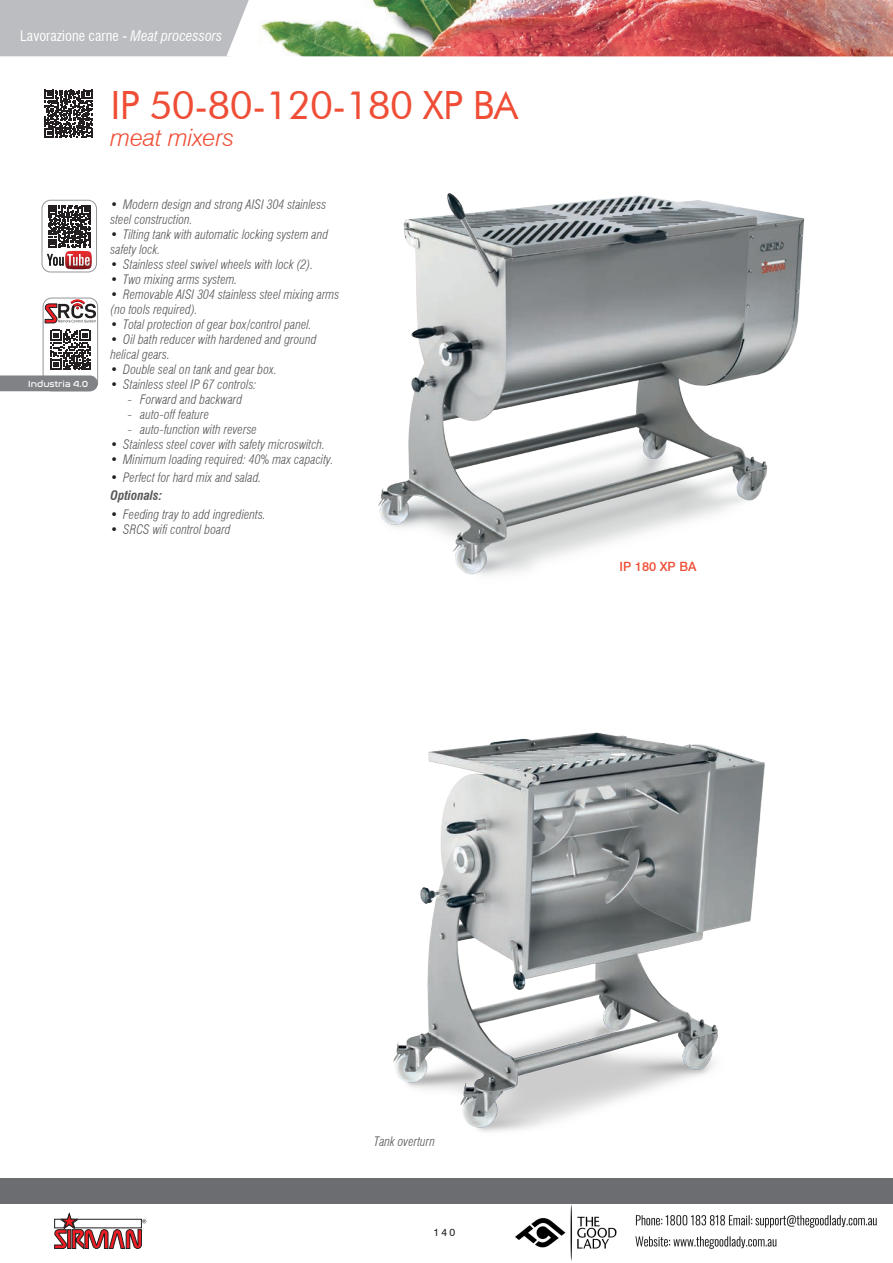
<style>
.page{position:relative;width:893px;height:1263px;background:#fff}
.page>*{position:absolute;margin:0;border:0;box-sizing:border-box;transform-origin:0 0}
.t1{font:39px "Futura BT";letter-spacing:-.02em;color:#ef4d35}
.t2{font:italic 300 24px "Swiss 721 BT";color:#ef4d35}
.t3{font:condensed 14.25px "Swiss 721 BT";color:#fff}
.t4{font:italic 300 condensed 12.75px/15px "Swiss 721 BT";color:#57585a}
.t5{font:500 12.75px "Swiss 721 BT";color:#ef4d35}
.t6{font:10.5px "Swiss 721 BT";color:#231f20}
.t7{font:9px "Nasalization Rg";color:#fff}
.s1{font-style:italic}
.s2{font-style:normal;color:#231f20}
.s3{font-style:normal}
.s4{font-weight:700}
</style>
<div class="page">
<div style="left:0;top:0;width:230px;height:57px;background:#bcbdc0"></div>
<img style="left:226px;top:0;width:667px;height:56px">
<div style="left:0;top:1178px;width:893px;height:26px;background:#6c6d70"></div>
<svg style="left:55px;top:1213px;width:91px;height:35px"></svg>
<svg style="left:45px;top:90px;width:48px;height:48px"></svg>
<div style="left:42px;top:200px;width:55px;height:72px;border:1px solid #939598;border-radius:9px"></div>
<svg style="left:47px;top:205px;width:45px;height:64px"></svg>
<img style="left:393px;top:732px;width:372px;height:400px">
<img style="left:378px;top:193px;width:427px;height:382px">
<div style="left:43px;top:298px;width:55px;height:93px;border:1px solid #939598;border-radius:9px"></div>
<svg style="left:45px;top:298px;width:51px;height:25px"></svg>
<svg style="left:0;top:330px;width:98px;height:61px"></svg>
<img style="left:515px;top:1205px;width:362px;height:56px">
<p class="t3" style="left:20px;top:27px;width:204px">Lavorazione carne - <span class="s1">Meat processors</span></p>
<p class="t7" style="left:28px;top:375px;width:62px">Industria 4.0</p>
<h1 class="t1" style="left:111px;top:81px;width:409px">IP 50-80-120-180 XP BA</h1>
<h2 class="t2" style="left:111px;top:123px;width:125px">meat mixers</h2>
<p class="t4" style="left:111px;top:197px;width:217px"><span class="s2">•</span> Modern design and strong AISI 304 stainless steel construction.</p>
<p class="t4" style="left:111px;top:227px;width:219px"><span class="s2">•</span> Tilting tank with automatic locking system and safety lock.</p>
<p class="t4" style="left:111px;top:257px;width:204px"><span class="s2">•</span> Stainless steel swivel wheels with lock (2).</p>
<p class="t4" style="left:111px;top:272px;width:129px"><span class="s2">•</span> Two mixing arms system.</p>
<p class="t4" style="left:111px;top:287px;width:230px"><span class="s2">•</span> Removable AISI 304 stainless steel mixing arms (no tools required).</p>
<p class="t4" style="left:111px;top:317px;width:203px"><span class="s2">•</span> Total protection of gear box/control panel.</p>
<p class="t4" style="left:111px;top:332px;width:208px"><span class="s2">•</span> Oil bath reducer with hardened and ground helical gears.</p>
<p class="t4" style="left:111px;top:362px;width:168px"><span class="s2">•</span> Double seal on tank and gear box.</p>
<p class="t4" style="left:111px;top:377px;width:148px"><span class="s2">•</span> Stainless steel IP 67 controls:</p>
<p class="t4" style="left:128px;top:392px;width:116px"><span class="s3">-</span> Forward and backward</p>
<p class="t4" style="left:128px;top:407px;width:83px"><span class="s3">-</span> auto-off feature</p>
<p class="t4" style="left:128px;top:422px;width:131px"><span class="s3">-</span> auto-function with reverse</p>
<p class="t4" style="left:111px;top:437px;width:216px"><span class="s2">•</span> Stainless steel cover with safety microswitch.</p>
<p class="t4" style="left:111px;top:452px;width:225px"><span class="s2">•</span> Minimum loading required: 40% max capacity.</p>
<p class="t4" style="left:111px;top:468px;width:152px;line-height:17.7px"><span class="s2">•</span> Perfect for hard mix and salad.<br><span class="s4">Optionals:</span></p>
<p class="t4" style="left:111px;top:507px;width:157px"><span class="s2">•</span> Feeding tray to add ingredients.</p>
<p class="t4" style="left:111px;top:522px;width:122px"><span class="s2">•</span> SRCS wifi control board</p>
<p class="t5" style="left:620px;top:559px;width:78px">IP 180 XP BA</p>
<p class="t4" style="left:374px;top:1134px;width:62px">Tank overturn</p>
<p class="t6" style="left:434px;top:1226px;width:23px">140</p>
</div>
